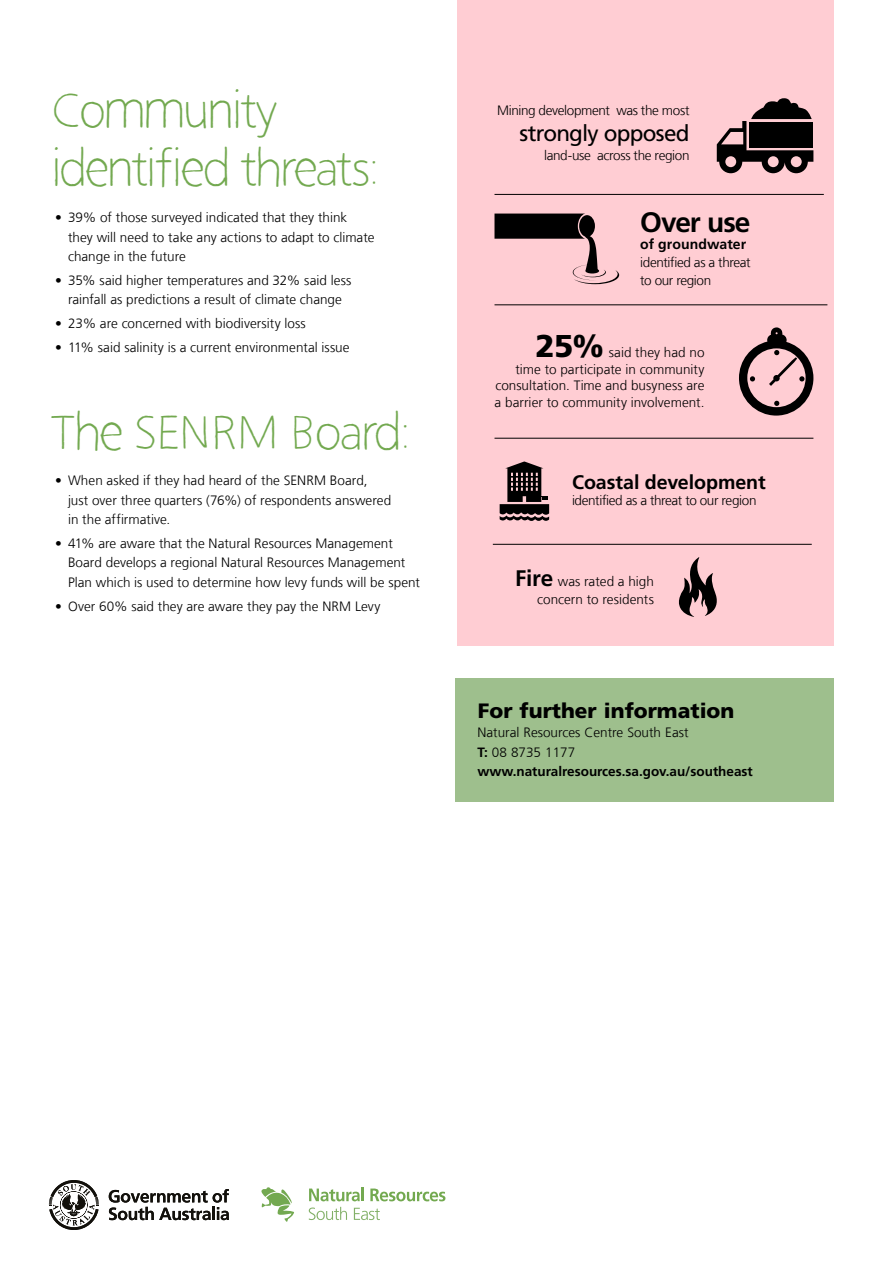
<style>
.page{position:relative;width:893px;height:1263px;background:#fff}
.page>*{position:absolute;margin:0;border:0;box-sizing:border-box;transform-origin:0 0}
.H1_b{font:300 48px/58.5px "Dewnrger 45";letter-spacing:-.035em;color:#73a950}
.Body_copy{font:900 31.5px "Frutiger LT Com";color:#000}
.Body_Black{font:700 28.05px "Frutiger LT Com";letter-spacing:-.035em;color:#000}
.Body_Black-2{font:22.5px "Frutiger LT Com";letter-spacing:-.035em;color:#000}
.body_copy{font:900 20.7px "Frutiger LT Com";color:#000}
.Body_copy-2{font:700 19.65px "Frutiger LT Com";letter-spacing:-.005em;color:#000}
.Body_Black-3{font:700 14.1px "Frutiger LT Com";letter-spacing:.005em;color:#000}
.Body_copy-3{font:300 13.5px/19.5px "Frutiger LT Com";color:#000}
.Body_Black-4{font:300 13.5px/18px "Frutiger LT Com";letter-spacing:-.025em;color:#000}
.body_copy-2{font:700 13.5px/19.5px "Frutiger LT Com";color:#000}
.s1{font-weight:700;font-size:22.5px}
.s2{font-weight:300}
</style>
<div class="page">
<svg style="left:109px;top:1189px;width:120px;height:31px"></svg>
<svg style="left:49px;top:1180px;width:50px;height:50px"></svg>
<svg style="left:309px;top:1188px;width:51px;height:13px"></svg>
<hr style="left:361px;top:1187px;width:3px;height:14px;background:#73a950">
<svg style="left:370px;top:1188px;width:75px;height:13px"></svg>
<svg style="left:309px;top:1207px;width:38px;height:13px"></svg>
<svg style="left:354px;top:1208px;width:26px;height:12px"></svg>
<svg style="left:261px;top:1187px;width:33px;height:35px"></svg>
<div style="left:457px;top:0;width:377px;height:646px;background:#ffcdd3"></div>
<hr style="left:494px;top:305px;width:333px;height:1px;background:#000">
<hr style="left:494px;top:194px;width:330px;height:1px;background:#000">
<svg style="left:717px;top:98px;width:96px;height:75px"></svg>
<svg style="left:494px;top:214px;width:125px;height:70px"></svg>
<div style="left:585px;top:268px;width:14px;height:5px;background:#000;border-radius:50%"></div>
<svg style="left:739px;top:327px;width:74px;height:89px"></svg>
<hr style="left:494px;top:438px;width:319px;height:1px;background:#000">
<hr style="left:493px;top:544px;width:319px;height:1px;background:#000">
<div style="left:455px;top:678px;width:379px;height:123px;background:#9ebf8d"></div>
<svg style="left:679px;top:557px;width:38px;height:60px"></svg>
<svg style="left:500px;top:461px;width:49px;height:60px"></svg>
<p class="H1_b" style="left:51px;top:82px;width:331px">Community identified threats:</p>
<p class="Body_copy-3" style="left:68px;top:208px;width:308px;text-indent:-13px">• 39% of those surveyed indicated that they think they will need to take any actions to adapt to climate change in the future</p>
<p class="Body_copy-3" style="left:55px;top:270px;width:298px;text-align:center">• 35% said higher temperatures and 32% said less rainfall as predictions a result of climate change</p>
<p class="Body_copy-3" style="left:55px;top:314px;width:252px">• 23% are concerned with biodiversity loss</p>
<p class="Body_copy-3" style="left:55px;top:337px;width:296px">• 11% said salinity is a current environmental issue</p>
<p class="H1_b" style="left:51px;top:403px;width:363px">The SENRM Board:</p>
<p class="Body_copy-3" style="left:68px;top:471px;width:325px;text-indent:-13px">• When asked if they had heard of the SENRM Board, just over three quarters (76%) of respondents answered in the affirmative.</p>
<p class="Body_copy-3" style="left:68px;top:533px;width:354px;text-indent:-13px">• 41% are aware that the Natural Resources Management<br>Board develops a regional Natural Resources Management<br>Plan which is used to determine how levy funds will be spent</p>
<p class="Body_copy-3" style="left:55px;top:596px;width:327px">• Over 60% said they are aware they pay the NRM Levy</p>
<p class="Body_Black-4" style="left:497px;top:102px;width:194px">Mining development was the most</p>
<p class="Body_Black-2" style="left:519px;top:120px;width:172px">strongly opposed</p>
<p class="Body_Black-4" style="left:544px;top:147px;width:147px">land-use across the region</p>
<p class="Body_Black" style="left:640px;top:205px;width:112px">Over use</p>
<p class="Body_Black-3" style="left:640px;top:235px;width:108px">of groundwater</p>
<p class="Body_Black-4" style="left:640px;top:253px;width:112px">identified as a threat to our region</p>
<p class="Body_copy" style="left:536px;top:328px;width:70px">25%</p>
<p class="Body_copy-3" style="left:495px;top:345px;width:211px;line-height:16.5px;text-align:right">said they had no<br>time to participate in community consultation. Time and busyness are a barrier to community involvement.</p>
<p class="Body_copy-2" style="left:572px;top:470px;width:195px">Coastal development</p>
<p class="Body_Black-4" style="left:572px;top:492px;width:186px">identified as a threat to our region</p>
<p class="Body_copy-3" style="left:515px;top:573px;width:140px;line-height:18px;text-align:right"><span class="s1">Fire</span> was rated a high concern to residents</p>
<p class="body_copy" style="left:478px;top:698px;width:258px">For further information</p>
<p class="body_copy-2" style="left:477px;top:723px;width:277px"><span class="s2">Natural Resources Centre South East<br></span>T: <span class="s2">08 8735 1177 </span>www.naturalresources.sa.gov.au/southeast</p>
</div>
